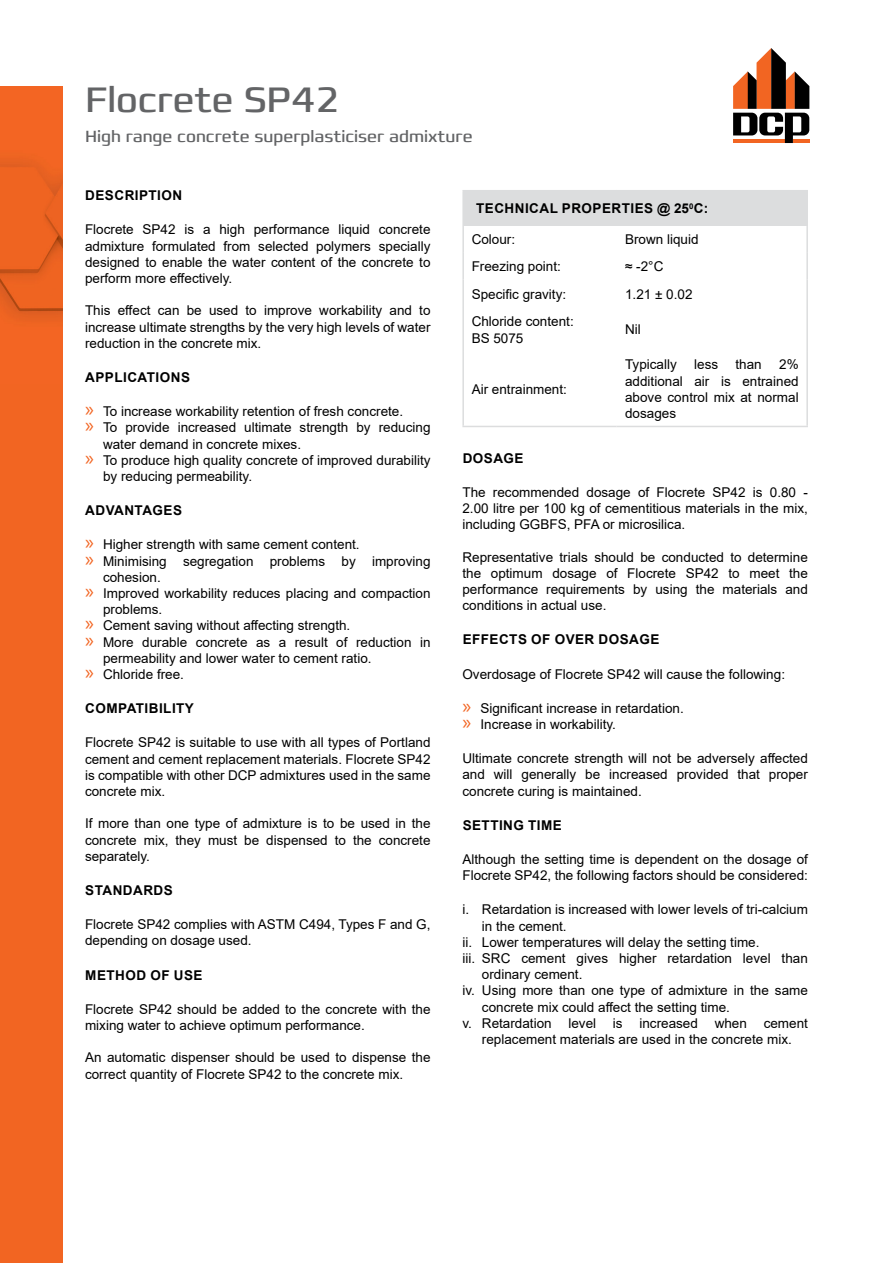
<style>
.page{position:relative;width:893px;height:1263px;background:#fff}
.page>*{position:absolute;margin:0;border:0;box-sizing:border-box;transform-origin:0 0}
.t1{font:36px "Francker CYR";color:#636466}
.t2{font:16.5px "Francker CYR";color:#636466}
.t3{font:13.5px/16.2px "Arial";color:#000;text-align:justify}
.t4{font:700 13.5px "Arial";letter-spacing:.035em;color:#000}
.s1{font-family:"Myriad Pro";font-size:21px;color:#f26522}
</style>
<div class="page">
<div style="left:463px;top:191px;width:344px;height:35px;background:#dcddde"></div>
<hr style="left:462px;top:190px;width:155px;height:1px;background:#dcddde">
<hr style="left:462px;top:191px;width:2px;height:35px;background:#dcddde">
<hr style="left:617px;top:190px;width:191px;height:1px;background:#dcddde">
<hr style="left:806px;top:191px;width:2px;height:35px;background:#dcddde">
<hr style="left:462px;top:226px;width:2px;height:27px;background:#dcddde">
<hr style="left:806px;top:226px;width:2px;height:27px;background:#dcddde">
<hr style="left:462px;top:253px;width:2px;height:27px;background:#dcddde">
<hr style="left:806px;top:253px;width:2px;height:27px;background:#dcddde">
<hr style="left:462px;top:280px;width:2px;height:28px;background:#dcddde">
<hr style="left:806px;top:280px;width:2px;height:28px;background:#dcddde">
<hr style="left:462px;top:308px;width:2px;height:43px;background:#dcddde">
<hr style="left:806px;top:308px;width:2px;height:43px;background:#dcddde">
<hr style="left:462px;top:351px;width:2px;height:75px;background:#dcddde">
<hr style="left:806px;top:351px;width:2px;height:75px;background:#dcddde">
<hr style="left:462px;top:426px;width:155px;height:1px;background:#dcddde">
<hr style="left:617px;top:426px;width:191px;height:1px;background:#dcddde">
<svg style="left:733px;top:48px;width:76px;height:95px"></svg>
<div style="left:0;top:86px;width:63px;height:1177px;background:#f26522"></div>
<img style="left:0;top:161px;width:63px;height:158px">
<h1 class="t1" style="left:85px;top:77px;width:256px">Flocrete SP42</h1>
<p class="t2" style="left:85px;top:126px;width:389px">High range concrete superplasticiser admixture</p>
<p class="t4" style="left:85px;top:186px;width:98px">DESCRIPTION</p>
<p class="t3" style="left:85px;top:221px;width:347px">Flocrete SP42 is a high performance liquid concrete admixture formulated from selected polymers specially designed to enable the water content of the concrete to perform more effectively.</p>
<p class="t3" style="left:85px;top:302px;width:347px">This effect can be used to improve workability and to increase ultimate strengths by the very high levels of water reduction in the concrete mix.</p>
<p class="t4" style="left:85px;top:368px;width:106px">APPLICATIONS</p>
<p class="t3" style="left:85px;top:403px;width:320px"><span class="s1">»</span> To increase workability retention of fresh concrete.</p>
<p class="t3" style="left:85px;top:419px;width:347px"><span class="s1">»</span> To provide increased ultimate strength by reducing</p>
<p class="t3" style="left:103px;top:436px;width:200px">water demand in concrete mixes.</p>
<p class="t3" style="left:85px;top:452px;width:347px"><span class="s1">»</span> To produce high quality concrete of improved durability</p>
<p class="t3" style="left:103px;top:468px;width:151px">by reducing permeability.</p>
<p class="t4" style="left:85px;top:501px;width:98px">ADVANTAGES</p>
<p class="t3" style="left:85px;top:536px;width:276px"><span class="s1">»</span> Higher strength with same cement content.</p>
<p class="t3" style="left:85px;top:553px;width:347px"><span class="s1">»</span> Minimising segregation problems by improving</p>
<p class="t3" style="left:103px;top:569px;width:59px">cohesion.</p>
<p class="t3" style="left:85px;top:585px;width:347px"><span class="s1">»</span> Improved workability reduces placing and compaction</p>
<p class="t3" style="left:103px;top:601px;width:61px">problems.</p>
<p class="t3" style="left:85px;top:617px;width:267px"><span class="s1">»</span> Cement saving without affecting strength.</p>
<p class="t3" style="left:85px;top:634px;width:347px"><span class="s1">»</span> More durable concrete as a result of reduction in</p>
<p class="t3" style="left:103px;top:650px;width:270px">permeability and lower water to cement ratio.</p>
<p class="t3" style="left:85px;top:666px;width:101px"><span class="s1">»</span> Chloride free.</p>
<p class="t4" style="left:85px;top:699px;width:110px">COMPATIBILITY</p>
<p class="t3" style="left:85px;top:734px;width:347px">Flocrete SP42 is suitable to use with all types of Portland cement and cement replacement materials. Flocrete SP42 is compatible with other DCP admixtures used in the same concrete mix.</p>
<p class="t3" style="left:85px;top:815px;width:347px">If more than one type of admixture is to be used in the concrete mix, they must be dispensed to the concrete separately.</p>
<p class="t4" style="left:85px;top:881px;width:89px">STANDARDS</p>
<p class="t3" style="left:85px;top:916px;width:347px">Flocrete SP42 complies with ASTM C494, Types F and G, depending on dosage used.</p>
<p class="t4" style="left:85px;top:965px;width:119px">METHOD OF USE</p>
<p class="t3" style="left:85px;top:1001px;width:347px">Flocrete SP42 should be added to the concrete with the mixing water to achieve optimum performance.</p>
<p class="t3" style="left:85px;top:1049px;width:347px">An automatic dispenser should be used to dispense the correct quantity of Flocrete SP42 to the concrete mix.</p>
<p class="t4" style="left:476px;top:199px;width:234px">TECHNICAL PROPERTIES @ 25<sup>0</sup>C:</p>
<p class="t3" style="left:472px;top:231px;width:45px">Colour:</p>
<p class="t3" style="left:625px;top:231px;width:75px">Brown liquid</p>
<p class="t3" style="left:472px;top:258px;width:91px">Freezing point:</p>
<p class="t3" style="left:625px;top:258px;width:40px">≈ -2°C</p>
<p class="t3" style="left:472px;top:286px;width:96px">Specific gravity:</p>
<p class="t3" style="left:625px;top:286px;width:69px">1.21 ± 0.02</p>
<p class="t3" style="left:472px;top:313px;width:104px">Chloride content:<br>BS 5075</p>
<p class="t3" style="left:625px;top:321px;width:17px">Nil</p>
<p class="t3" style="left:472px;top:381px;width:97px">Air entrainment:</p>
<p class="t3" style="left:625px;top:356px;width:175px;text-indent:154px">2% additional air is entrained above control mix at normal dosages</p>
<p class="t3" style="left:625px;top:356px;width:53px">Typically</p>
<p class="t3" style="left:694px;top:356px;width:26px">less</p>
<p class="t3" style="left:735px;top:356px;width:28px">than</p>
<p class="t4" style="left:463px;top:448px;width:62px">DOSAGE</p>
<p class="t3" style="left:462px;top:484px;width:347px">The recommended dosage of Flocrete SP42 is 0.80 - 2.00 litre per 100 kg of cementitious materials in the mix, including GGBFS, PFA or microsilica.</p>
<p class="t3" style="left:462px;top:549px;width:347px">Representative trials should be conducted to determine the optimum dosage of Flocrete SP42 to meet the performance requirements by using the materials and conditions in actual use.</p>
<p class="t4" style="left:463px;top:630px;width:198px">EFFECTS OF OVER DOSAGE</p>
<p class="t3" style="left:462px;top:666px;width:324px">Overdosage of Flocrete SP42 will cause the following:</p>
<p class="t3" style="left:462px;top:700px;width:223px"><span class="s1">»</span> Significant increase in retardation. <span class="s1">»</span> Increase in workability.</p>
<p class="t3" style="left:462px;top:750px;width:347px">Ultimate concrete strength will not be adversely affected and will generally be increased provided that proper concrete curing is maintained.</p>
<p class="t4" style="left:463px;top:815px;width:101px">SETTING TIME</p>
<p class="t3" style="left:462px;top:851px;width:347px">Although the setting time is dependent on the dosage of<br>Flocrete SP42, the following factors should be considered:</p>
<p class="t3" style="left:462px;top:901px;width:347px">i. Retardation is increased with lower levels of tri-calcium</p>
<p class="t3" style="left:482px;top:918px;width:86px">in the cement.</p>
<p class="t3" style="left:462px;top:934px;width:299px">ii. Lower temperatures will delay the setting time.</p>
<p class="t3" style="left:462px;top:950px;width:347px">iii. SRC cement gives higher retardation level than</p>
<p class="t3" style="left:482px;top:966px;width:102px">ordinary cement.</p>
<p class="t3" style="left:462px;top:982px;width:347px">iv. Using more than one type of admixture in the same</p>
<p class="t3" style="left:482px;top:999px;width:250px">concrete mix could affect the setting time.</p>
<p class="t3" style="left:462px;top:1015px;width:347px">v. Retardation level is increased when cement</p>
<p class="t3" style="left:482px;top:1031px;width:311px">replacement materials are used in the concrete mix.</p>
</div>
